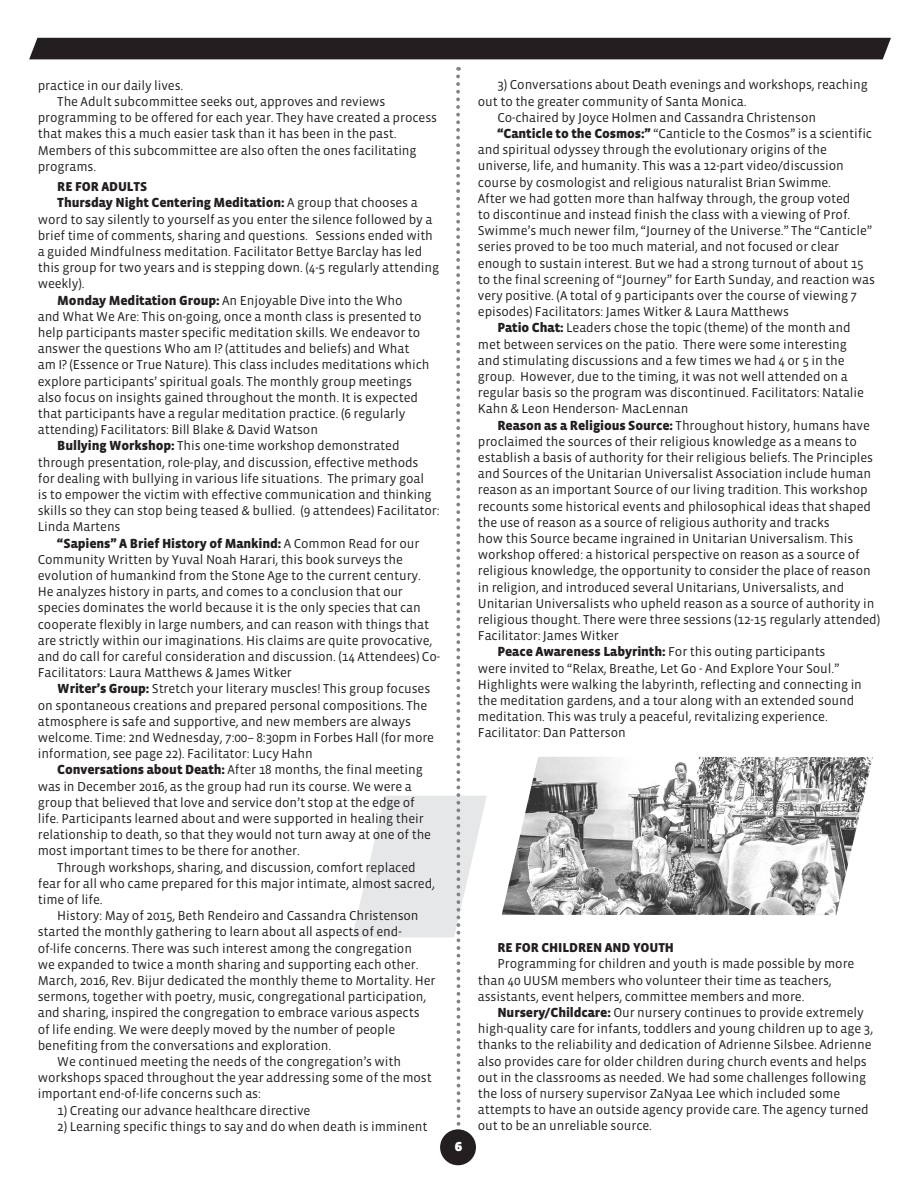
<style>
.page{position:relative;width:918px;height:1188px;background:#fff}
.page>*{position:absolute;margin:0;border:0;box-sizing:border-box;transform-origin:0 0}
.TEXT_-_REPORT_ON_PRO{font:16.5px "Vista Sans SC Black";color:#fff}
.TEXT_Vista_Book{font:900 13.5px "Vista Sans";letter-spacing:-.01em;color:#231f20}
.TEXT_Vista_Book-2{font:13.2px/16.2px "Vista Sans";letter-spacing:-.01em;color:#231f20}
.SUB_BOLD_Vista_Black{font:13.2px "Vista Sans SC Black";letter-spacing:-.01em;color:#231f20}
.s1{font-weight:400;font-size:13.2px}
.s2{font-weight:900;font-size:13.5px}
</style>
<div class="page">
<div style="left:29px;top:38px;width:862px;height:21px;background:#231f20"></div>
<svg style="left:352px;top:67px;width:135px;height:1076px"></svg>
<div style="left:442px;top:1131px;width:32px;height:33px;background:#231f20;border-radius:50%"></div>
<div style="left:440px;top:1129px;width:36px;height:36px;border:3px solid #231f20;border-radius:50%"></div>
<svg style="left:502px;top:756px;width:371px;height:160px"></svg>
<p class="TEXT_Vista_Book-2" style="left:38px;top:77px;width:147px">practice in our daily lives.</p>
<p class="TEXT_Vista_Book-2" style="left:38px;top:94px;width:401px;text-indent:20px">The Adult subcommittee seeks out, approves and reviews programming to be offered for each year. They have created a process that makes this a much easier task than it has been in the past.<br>Members of this subcommittee are also often the ones facilitating programs.</p>
<p class="SUB_BOLD_Vista_Black" style="left:57px;top:180px;width:92px">RE FOR ADULTS</p>
<p class="TEXT_Vista_Book" style="left:57px;top:196px;width:362px">Thursday Night Centering Meditation: <span class="s1">A group that chooses a</span></p>
<p class="TEXT_Vista_Book-2" style="left:38px;top:211px;width:403px">word to say silently to yourself as you enter the silence followed by a brief time of comments, sharing and questions. Sessions ended with a guided Mindfulness meditation. Facilitator Bettye Barclay has led this group for two years and is stepping down. (4-5 regularly attending weekly).</p>
<p class="TEXT_Vista_Book-2" style="left:38px;top:292px;width:393px;text-indent:20px"><span class="s2">Monday Meditation Group:</span> An Enjoyable Dive into the Who<br>and What We Are: This on-going, once a month class is presented to help participants master specific meditation skills. We endeavor to answer the questions Who am I? (attitudes and beliefs) and What am I? (Essence or True Nature). This class includes meditations which explore participants’ spiritual goals. The monthly group meetings also focus on insights gained throughout the month. It is expected that participants have a regular meditation practice. (6 regularly attending) Facilitators: Bill Blake &amp; David Watson</p>
<p class="TEXT_Vista_Book-2" style="left:38px;top:438px;width:403px;text-indent:20px"><span class="s2">Bullying Workshop:</span> This one-time workshop demonstrated through presentation, role-play, and discussion, effective methods<br>for dealing with bullying in various life situations. The primary goal<br>is to empower the victim with effective communication and thinking skills so they can stop being teased &amp; bullied. (9 attendees) Facilitator:<br>Linda Martens</p>
<p class="TEXT_Vista_Book" style="left:57px;top:536px;width:364px">“Sapiens” A Brief History of Mankind: <span class="s1">A Common Read for our</span></p>
<p class="TEXT_Vista_Book-2" style="left:38px;top:552px;width:404px">Community Written by Yuval Noah Harari, this book surveys the evolution of humankind from the Stone Age to the current century.<br>He analyzes history in parts, and comes to a conclusion that our species dominates the world because it is the only species that can cooperate flexibly in large numbers, and can reason with things that are strictly within our imaginations. His claims are quite provocative, and do call for careful consideration and discussion. (14 Attendees) Co-Facilitators: Laura Matthews &amp; James Witker</p>
<p class="TEXT_Vista_Book-2" style="left:38px;top:681px;width:398px;text-indent:20px"><span class="s2">Writer’s Group:</span> Stretch your literary muscles! This group focuses on spontaneous creations and prepared personal compositions. The atmosphere is safe and supportive, and new members are always welcome. Time: 2nd Wednesday, 7:00– 8:30pm in Forbes Hall (for more information, see page 22). Facilitator: Lucy Hahn</p>
<p class="TEXT_Vista_Book-2" style="left:38px;top:762px;width:395px;text-indent:20px"><span class="s2">Conversations about Death:</span> After 18 months, the final meeting was in December 2016, as the group had run its course. We were a group that believed that love and service don’t stop at the edge of life. Participants learned about and were supported in healing their relationship to death, so that they would not turn away at one of the most important times to be there for another.</p>
<p class="TEXT_Vista_Book-2" style="left:38px;top:859px;width:399px;text-indent:20px">Through workshops, sharing, and discussion, comfort replaced fear for all who came prepared for this major intimate, almost sacred, time of life.</p>
<p class="TEXT_Vista_Book-2" style="left:38px;top:908px;width:399px;text-indent:20px">History: May of 2015, Beth Rendeiro and Cassandra Christenson started the monthly gathering to learn about all aspects of end&shy;of-life concerns. There was such interest among the congregation<br>we expanded to twice a month sharing and supporting each other.<br>March, 2016, Rev. Bijur dedicated the monthly theme to Mortality. Her sermons, together with poetry, music, congregational participation, and sharing, inspired the congregation to embrace various aspects<br>of life ending. We were deeply moved by the number of people benefiting from the conversations and exploration.</p>
<p class="TEXT_Vista_Book-2" style="left:38px;top:1054px;width:396px;text-indent:20px">We continued meeting the needs of the congregation’s with workshops spaced throughout the year addressing some of the most important end-of-life concerns such as:</p>
<p class="TEXT_Vista_Book-2" style="left:57px;top:1102px;width:255px">1) Creating our advance healthcare directive</p>
<p class="TEXT_Vista_Book-2" style="left:57px;top:1119px;width:372px">2) Learning specific things to say and do when death is imminent</p>
<p class="TEXT_-_REPORT_ON_PRO" style="left:455px;top:1137px;width:10px">6</p>
<p class="TEXT_Vista_Book-2" style="left:478px;top:77px;width:391px;text-indent:20px">3) Conversations about Death evenings and workshops, reaching out to the greater community of Santa Monica.</p>
<p class="TEXT_Vista_Book-2" style="left:497px;top:109px;width:320px">Co-chaired by Joyce Holmen and Cassandra Christenson</p>
<p class="TEXT_Vista_Book-2" style="left:478px;top:126px;width:399px;text-indent:20px"><span class="s2">“Canticle to the Cosmos:”</span> “Canticle to the Cosmos” is a scientific and spiritual odyssey through the evolutionary origins of the universe, life, and humanity. This was a 12-part video/discussion course by cosmologist and religious naturalist Brian Swimme.<br>After we had gotten more than halfway through, the group voted<br>to discontinue and instead finish the class with a viewing of Prof.<br>Swimme’s much newer film, “Journey of the Universe.” The “Canticle” series proved to be too much material, and not focused or clear enough to sustain interest. But we had a strong turnout of about 15 to the final screening of “Journey” for Earth Sunday, and reaction was very positive. (A total of 9 participants over the course of viewing 7 episodes) Facilitators: James Witker &amp; Laura Matthews</p>
<p class="TEXT_Vista_Book-2" style="left:478px;top:320px;width:388px;text-indent:20px"><span class="s2">Patio Chat:</span> Leaders chose the topic (theme) of the month and met between services on the patio. There were some interesting and stimulating discussions and a few times we had 4 or 5 in the group. However, due to the timing, it was not well attended on a regular basis so the program was discontinued. Facilitators: Natalie Kahn &amp; Leon Henderson- MacLennan</p>
<p class="TEXT_Vista_Book-2" style="left:478px;top:417px;width:404px;text-indent:20px"><span class="s2">Reason as a Religious Source:</span> Throughout history, humans have proclaimed the sources of their religious knowledge as a means to establish a basis of authority for their religious beliefs. The Principles and Sources of the Unitarian Universalist Association include human reason as an important Source of our living tradition. This workshop recounts some historical events and philosophical ideas that shaped the use of reason as a source of religious authority and tracks<br>how this Source became ingrained in Unitarian Universalism. This workshop offered: a historical perspective on reason as a source of religious knowledge, the opportunity to consider the place of reason in religion, and introduced several Unitarians, Universalists, and Unitarian Universalists who upheld reason as a source of authority in religious thought. There were three sessions (12-15 regularly attended)<br>Facilitator: James Witker</p>
<p class="TEXT_Vista_Book-2" style="left:478px;top:644px;width:386px;text-indent:20px"><span class="s2">Peace Awareness Labyrinth:</span> For this outing participants<br>were invited to “Relax, Breathe, Let Go - And Explore Your Soul.” Highlights were walking the labyrinth, reflecting and connecting in the meditation gardens, and a tour along with an extended sound meditation. This was truly a peaceful, revitalizing experience.<br>Facilitator: Dan Patterson</p>
<p class="SUB_BOLD_Vista_Black" style="left:497px;top:941px;width:178px">RE FOR CHILDREN AND YOUTH</p>
<p class="TEXT_Vista_Book-2" style="left:478px;top:956px;width:378px;text-indent:20px">Programming for children and youth is made possible by more than 40 UUSM members who volunteer their time as teachers, assistants, event helpers, committee members and more.</p>
<p class="TEXT_Vista_Book-2" style="left:478px;top:1005px;width:397px;text-indent:20px"><span class="s2">Nursery/Childcare:</span> Our nursery continues to provide extremely high-quality care for infants, toddlers and young children up to age 3, thanks to the reliability and dedication of Adrienne Silsbee. Adrienne also provides care for older children during church events and helps out in the classrooms as needed. We had some challenges following the loss of nursery supervisor ZaNyaa Lee which included some attempts to have an outside agency provide care. The agency turned out to be an unreliable source.</p>
</div>
